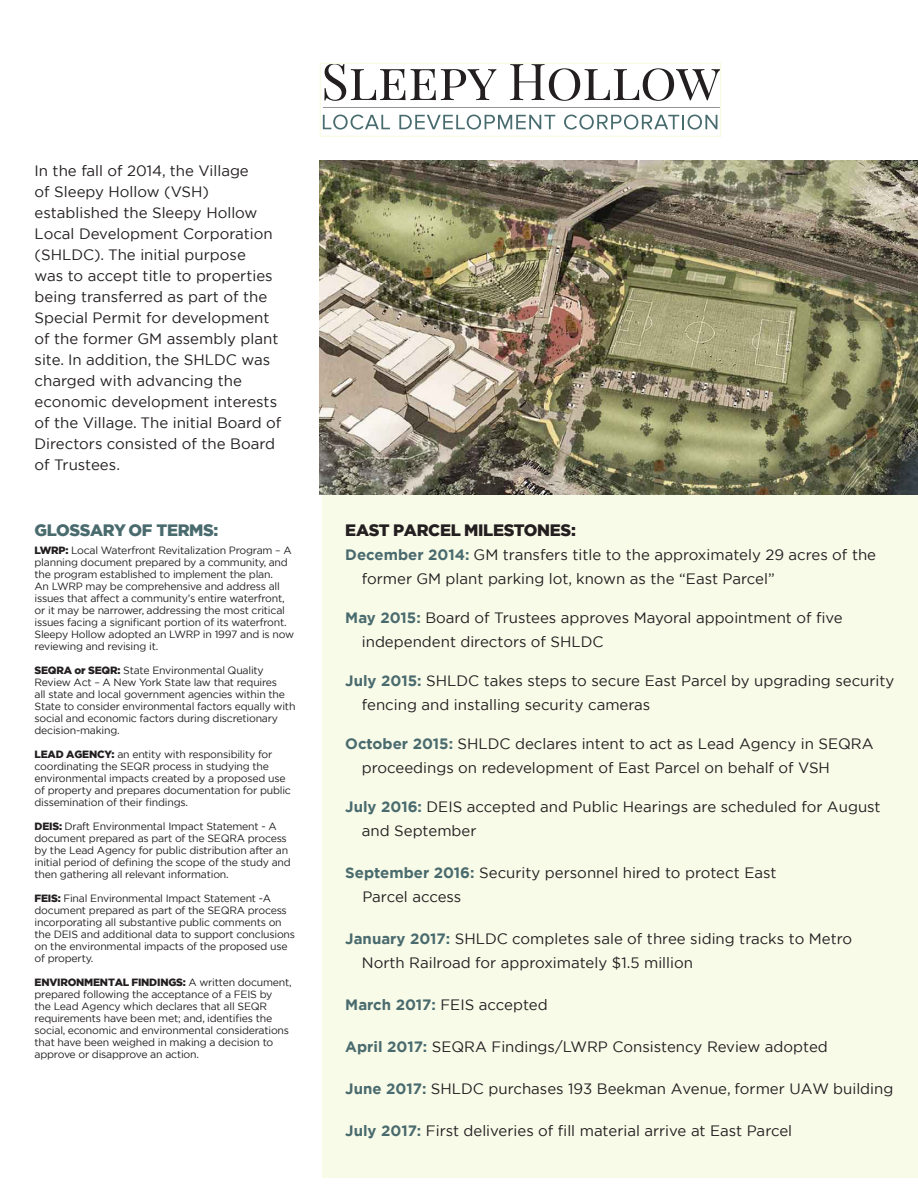
<style>
.page{position:relative;width:918px;height:1188px;background:#fff}
.page>*{position:absolute;margin:0;border:0;box-sizing:border-box;transform-origin:0 0}
.t1{font:900 16.5px "Gotham";letter-spacing:-.02em;color:#231f20}
.t2{font:900 16.5px "Gotham";letter-spacing:-.02em;color:#4a6b6e}
.t3{font:15px/21px "Gotham";color:#231f20}
.t4{font:10.5px/12px "Gotham";letter-spacing:-.02em;color:#231f20}
.s1{font-weight:900}
.s2{font-weight:700;color:#4a6b6e}
</style>
<div class="page">
<div style="left:322px;top:495px;width:596px;height:682px;background:#f9fbe9"></div>
<svg style="left:324px;top:66px;width:172px;height:35px"></svg>
<svg style="left:510px;top:66px;width:208px;height:35px"></svg>
<svg style="left:323px;top:115px;width:67px;height:15px"></svg>
<svg style="left:399px;top:115px;width:156px;height:15px"></svg>
<svg style="left:564px;top:115px;width:153px;height:15px"></svg>
<hr style="left:324px;top:107px;width:396px;height:1px;background:#919497">
<div style="left:320px;top:63px;width:401px;height:74px;border:2px solid #f9fbe9"></div>
<img style="left:320px;top:160px;width:598px;height:335px">
<p class="t3" style="left:35px;top:160px;width:248px">In the fall of 2014, the Village<br>of Sleepy Hollow (VSH) established the Sleepy Hollow<br>Local Development Corporation (SHLDC). The initial purpose<br>was to accept title to properties being transferred as part of the<br>Special Permit for development of the former GM assembly plant site. In addition, the SHLDC was charged with advancing the economic development interests of the Village. The initial Board of<br>Directors consisted of the Board of Trustees.</p>
<p class="t2" style="left:35px;top:519px;width:185px">GLOSSARY OF TERMS:</p>
<p class="t4" style="left:35px;top:544px;width:261px"><span class="s1">LWRP:</span> Local Waterfront Revitalization Program – A planning document prepared by a community, and the program established to implement the plan.<br>An LWRP may be comprehensive and address all issues that affect a community’s entire waterfront, or it may be narrower, addressing the most critical issues facing a significant portion of its waterfront.<br>Sleepy Hollow adopted an LWRP in 1997 and is now reviewing and revising it.</p>
<p class="t4" style="left:35px;top:664px;width:262px"><span class="s1">SEQRA or SEQR:</span> State Environmental Quality Review Act – A New York State law that requires<br>all state and local government agencies within the State to consider environmental factors equally with social and economic factors during discretionary decision-making.</p>
<p class="t4" style="left:35px;top:748px;width:258px"><span class="s1">LEAD AGENCY:</span> an entity with responsibility for coordinating the SEQR process in studying the environmental impacts created by a proposed use of property and prepares documentation for public dissemination of their findings.</p>
<p class="t4" style="left:35px;top:820px;width:258px"><span class="s1">DEIS:</span> Draft Environmental Impact Statement - A document prepared as part of the SEQRA process by the Lead Agency for public distribution after an initial period of defining the scope of the study and then gathering all relevant information.</p>
<p class="t4" style="left:35px;top:892px;width:262px"><span class="s1">FEIS:</span> Final Environmental Impact Statement -A document prepared as part of the SEQRA process incorporating all substantive public comments on the DEIS and additional data to support conclusions on the environmental impacts of the proposed use of property.</p>
<p class="t4" style="left:35px;top:976px;width:259px"><span class="s1">ENVIRONMENTAL FINDINGS:</span> A written document, prepared following the acceptance of a FEIS by<br>the Lead Agency which declares that all SEQR requirements have been met; and, identifies the social, economic and environmental considerations that have been weighed in making a decision to approve or disapprove an action.</p>
<p class="t1" style="left:345px;top:519px;width:232px">EAST PARCEL MILESTONES:</p>
<p class="t3" style="left:362px;top:542px;width:516px;line-height:24px;text-indent:-16px"><span class="s2">December 2014:</span> GM transfers title to the approximately 29 acres of the former GM plant parking lot, known as the “East Parcel”</p>
<p class="t3" style="left:362px;top:605px;width:482px;line-height:24px;text-indent:-16px"><span class="s2">May 2015:</span> Board of Trustees approves Mayoral appointment of five independent directors of SHLDC</p>
<p class="t3" style="left:362px;top:668px;width:534px;line-height:24px;text-indent:-16px"><span class="s2">July 2015:</span> SHLDC takes steps to secure East Parcel by upgrading security fencing and installing security cameras</p>
<p class="t3" style="left:362px;top:731px;width:513px;line-height:24px;text-indent:-16px"><span class="s2">October 2015:</span> SHLDC declares intent to act as Lead Agency in SEQRA proceedings on redevelopment of East Parcel on behalf of VSH</p>
<p class="t3" style="left:362px;top:794px;width:520px;line-height:24px;text-indent:-16px"><span class="s2">July 2016:</span> DEIS accepted and Public Hearings are scheduled for August and September</p>
<p class="t3" style="left:345px;top:862px;width:433px"><span class="s2">September 2016:</span> Security personnel hired to protect East</p>
<p class="t3" style="left:362px;top:886px;width:101px">Parcel access</p>
<p class="t3" style="left:362px;top:926px;width:492px;line-height:24px;text-indent:-16px"><span class="s2">January 2017:</span> SHLDC completes sale of three siding tracks to Metro<br>North Railroad for approximately $1.5 million</p>
<p class="t3" style="left:345px;top:994px;width:204px"><span class="s2">March 2017:</span> FEIS accepted</p>
<p class="t3" style="left:345px;top:1036px;width:484px"><span class="s2">April 2017:</span> SEQRA Findings/LWRP Consistency Review adopted</p>
<p class="t3" style="left:345px;top:1078px;width:550px"><span class="s2">June 2017:</span> SHLDC purchases 193 Beekman Avenue, former UAW building</p>
<p class="t3" style="left:345px;top:1120px;width:448px"><span class="s2">July 2017:</span> First deliveries of fill material arrive at East Parcel</p>
</div>
